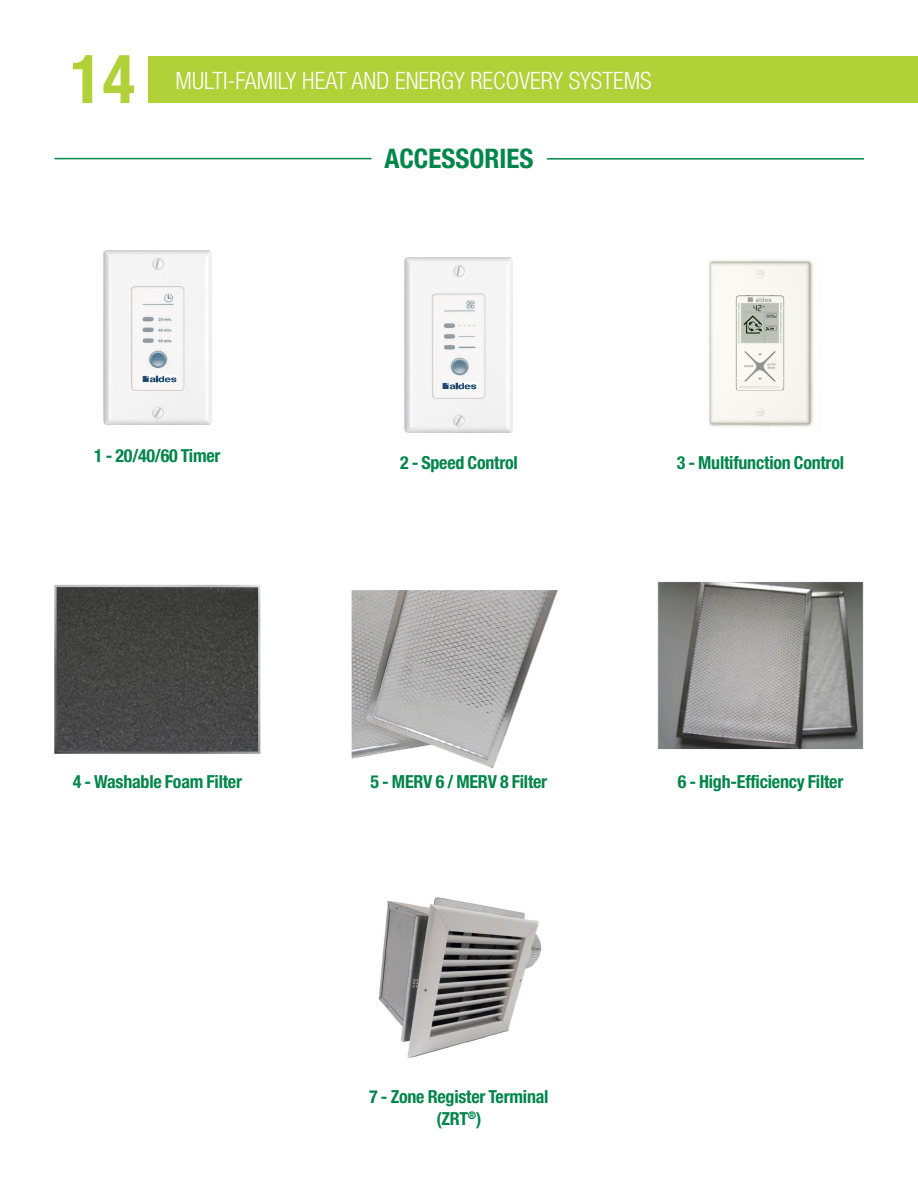
<style>
.page{position:relative;width:918px;height:1188px;background:#fff}
.page>*{position:absolute;margin:0;border:0;box-sizing:border-box;transform-origin:0 0}
.t1{font:700 condensed 67.5px "Helvetica Neue LT Std";color:#b0d138}
.titre_rubrique{font:700 condensed 27px "Helvetica Neue LT Std";color:#00854a}
.t2{font:300 condensed 24px "Helvetica Neue LT Std";color:#fff}
._05-Tetiere_Tableau{font:700 condensed 18px/22.2px "Helvetica Neue LT Std";letter-spacing:-.01em;color:#00854a;text-align:center}
</style>
<div class="page">
<div style="left:148px;top:56px;width:770px;height:47px;background:#b0d138"></div>
<img style="left:104px;top:251px;width:107px;height:174px">
<img style="left:405px;top:258px;width:108px;height:175px">
<img style="left:708px;top:259px;width:107px;height:169px">
<img style="left:57px;top:588px;width:200px;height:163px">
<div style="left:54px;top:585px;width:206px;height:169px;border:2px solid #fff"></div>
<img style="left:659px;top:583px;width:203px;height:165px">
<div style="left:657px;top:581px;width:207px;height:169px;border:1px solid #fff"></div>
<img style="left:378px;top:897px;width:164px;height:161px">
<img style="left:352px;top:591px;width:206px;height:177px">
<div style="left:349px;top:588px;width:220px;height:183px;border:2px solid #fff"></div>
<hr style="left:55px;top:158px;width:317px;height:1px;background:#00854a">
<hr style="left:547px;top:158px;width:317px;height:2px;background:#00854a">
<h1 class="t1" style="left:70px;top:38px;width:66px">14</h1>
<p class="t2" style="left:176px;top:66px;width:478px">MULTI-FAMILY HEAT AND ENERGY RECOVERY SYSTEMS</p>
<p class="titre_rubrique" style="left:384px;top:142px;width:151px">ACCESSORIES</p>
<p class="_05-Tetiere_Tableau" style="left:94px;top:444px;width:128px">1 - 20/40/60 Timer</p>
<p class="_05-Tetiere_Tableau" style="left:400px;top:451px;width:119px">2 - Speed Control</p>
<p class="_05-Tetiere_Tableau" style="left:677px;top:451px;width:169px">3 - Multifunction Control</p>
<p class="_05-Tetiere_Tableau" style="left:371px;top:770px;width:178px">5 - MERV 6 / MERV 8 Filter</p>
<p class="_05-Tetiere_Tableau" style="left:73px;top:770px;width:171px">4 - Washable Foam Filter</p>
<p class="_05-Tetiere_Tableau" style="left:678px;top:770px;width:167px">6 - High-Efficiency Filter</p>
<p class="_05-Tetiere_Tableau" style="left:369px;top:1085px;width:181px">7 - Zone Register Terminal (ZRT<sup>®</sup>)</p>
</div>
